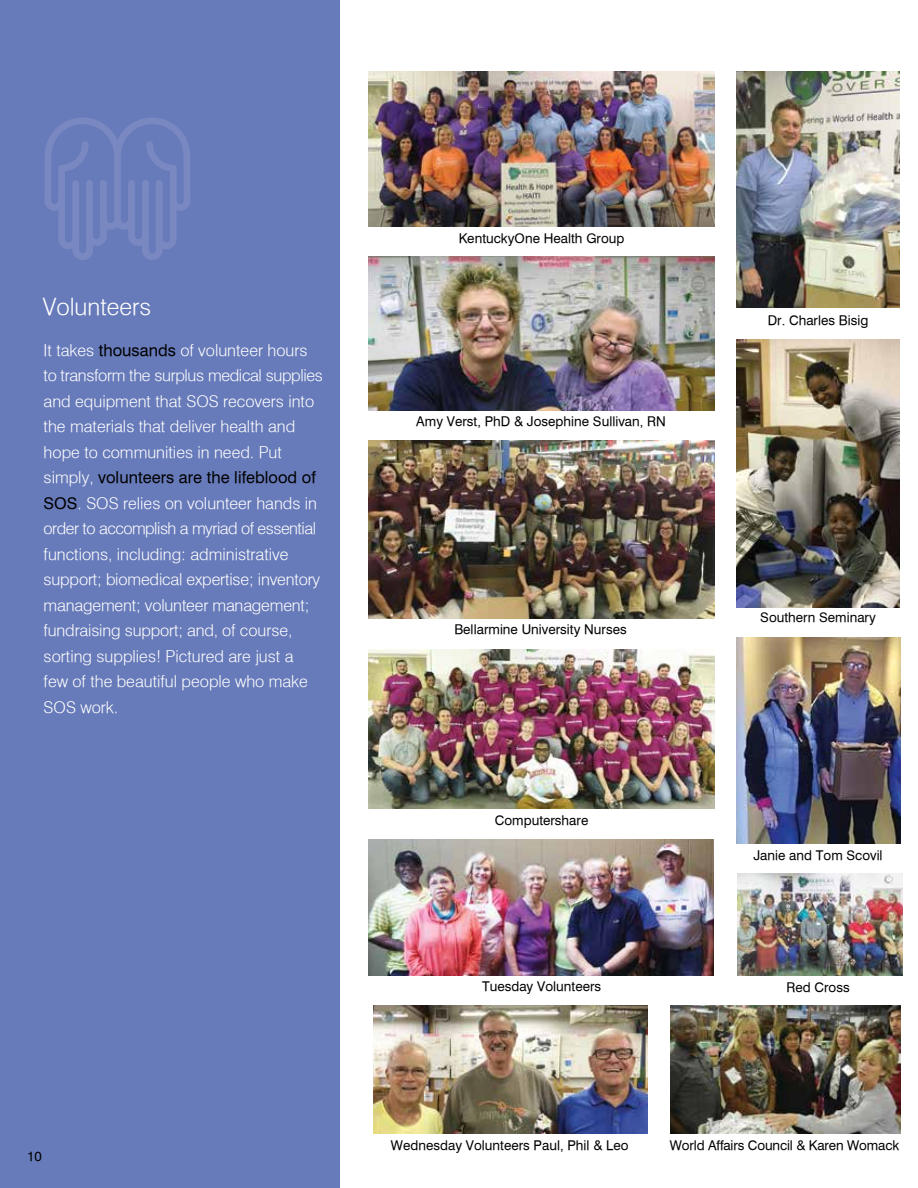
<style>
.page{position:relative;width:918px;height:1188px;background:#fff}
.page>*{position:absolute;margin:0;border:0;box-sizing:border-box;transform-origin:0 0}
.t1{font:24px "Geneva Lght";color:#fff}
.t2{font:16.5px/25.5px "Geneva Lght";color:#fff}
.t3{font:16.5px "Geneva";color:#000}
.t4{font:13.5px "Geneva";color:#000}
.s1{font-family:"Geneva";color:#000}
.s2{font-family:"Geneva Lght";color:#fff}
</style>
<div class="page">
<div style="left:0;top:0;width:339px;height:1188px;background:#677ab9"></div>
<svg style="left:45px;top:118px;width:145px;height:142px"></svg>
<img style="left:737px;top:71px;width:163px;height:237px">
<img style="left:369px;top:839px;width:345px;height:136px">
<img style="left:670px;top:1006px;width:231px;height:128px">
<img style="left:369px;top:441px;width:345px;height:178px">
<img style="left:369px;top:71px;width:345px;height:156px">
<img style="left:369px;top:257px;width:345px;height:153px">
<img style="left:369px;top:649px;width:345px;height:160px">
<img style="left:737px;top:339px;width:162px;height:268px">
<img style="left:737px;top:638px;width:164px;height:206px">
<img style="left:374px;top:1006px;width:274px;height:128px">
<img style="left:737px;top:874px;width:166px;height:101px">
<h1 class="t1" style="left:43px;top:293px;width:110px">Volunteers</h1>
<p class="t2" style="left:44px;top:337px;width:281px">It takes <span class="s1">thousands</span> of volunteer hours to transform the surplus medical supplies and equipment that SOS recovers into the materials that deliver health and hope to communities in need. Put</p>
<p class="t3" style="left:44px;top:467px;width:274px"><span class="s2">simply,</span> volunteers are the lifeblood of</p>
<p class="t2" style="left:44px;top:490px;width:278px"><span class="s1">SOS</span>. SOS relies on volunteer hands in order to accomplish a myriad of essential functions, including: administrative support; biomedical expertise; inventory management; volunteer management; fundraising support; and, of course, sorting supplies! Pictured are just a few of the beautiful people who make SOS work.</p>
<p class="t4" style="left:27px;top:1148px;width:16px">10</p>
<p class="t4" style="left:459px;top:230px;width:167px">KentuckyOne Health Group</p>
<p class="t4" style="left:416px;top:413px;width:251px">Amy Verst, PhD &amp; Josephine Sullivan, RN</p>
<p class="t4" style="left:454px;top:621px;width:174px">Bellarmine University Nurses</p>
<p class="t4" style="left:495px;top:812px;width:95px">Computershare</p>
<p class="t4" style="left:482px;top:978px;width:121px">Tuesday Volunteers</p>
<p class="t4" style="left:768px;top:312px;width:102px">Dr. Charles Bisig</p>
<p class="t4" style="left:760px;top:609px;width:117px">Southern Seminary</p>
<p class="t4" style="left:754px;top:847px;width:131px">Janie and Tom Scovil</p>
<p class="t4" style="left:787px;top:979px;width:65px">Red Cross</p>
<p class="t4" style="left:391px;top:1137px;width:239px">Wednesday Volunteers Paul, Phil &amp; Leo</p>
<p class="t4" style="left:670px;top:1137px;width:231px">World Affairs Council &amp; Karen Womack</p>
</div>
